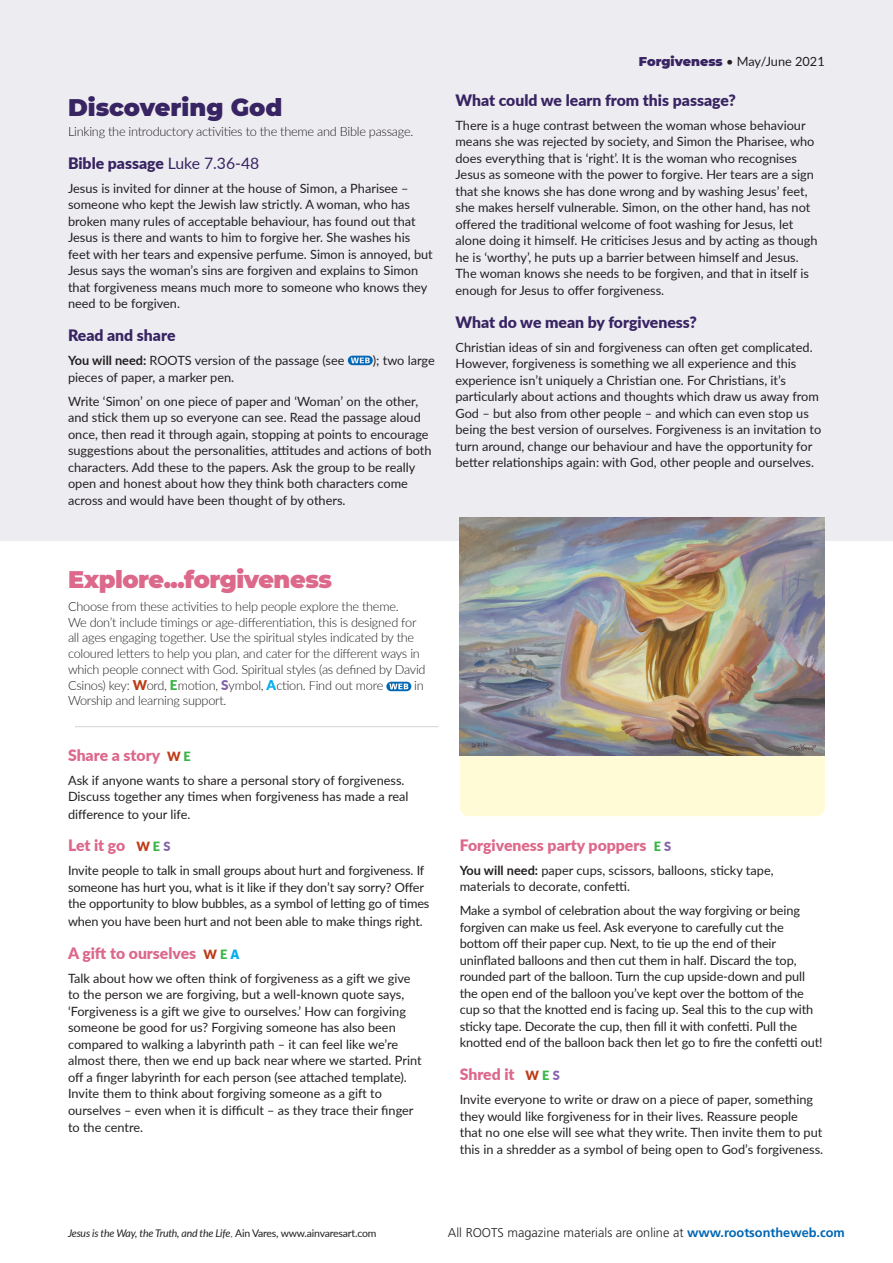
<style>
.page{position:relative;width:893px;height:1263px;background:#fff}
.page>*{position:absolute;margin:0;border:0;box-sizing:border-box;transform-origin:0 0}
._2020_BODY_TEXT{font:900 24px "Montserrat";letter-spacing:-.02em;color:#dc688b}
._2020_BODY_TEXT-2{font:900 24px "Montserrat";color:#382462}
._2020_BODY_TEXT-3{font:900 15.75px "Lato";color:#382462}
._2020_BODY_TEXT-4{font:900 15.75px "Lato";color:#dc688b}
._2020_BODY_TEXT-5{font:12.75px/16.5px "Lato";color:#231f20}
._2020_BODY_TEXT-6{font:300 12.75px/15.8px "Lato";letter-spacing:-.02em;color:#231f20}
._2020_footer_right{font:300 12.75px "Frutiger LT Std";color:#231f20}
._2020_BODY_TEXT-7{font:italic 10.5px "Lato";letter-spacing:-.02em;color:#231f20}
.s1{font-weight:400}
.s2{font-weight:700}
.s3{font-family:"Montserrat";font-weight:900;color:#382462}
.s4{font-weight:900;font-size:13.5px;color:#bd3b17}
.s5{font-weight:900;font-size:13.5px;color:#3ab54a}
.s6{font-weight:900;font-size:13.5px;color:#8361aa}
.s7{font-weight:900;font-size:13.5px;color:#00aeef}
.s8{font-size:12.75px;color:#bd3b17}
.s9{font-size:12.75px;color:#3ab54a}
.s10{font-size:12.75px;color:#8361aa}
.s11{font-family:"Frutiger LT Std";font-stretch:condensed;font-size:13.5px;color:#00aeef}
.s12{font-weight:300;font-style:normal}
.s13{font-style:normal}
.s14{font-weight:700;color:#0166b3}
</style>
<div class="page">
<div style="left:0;top:0;width:893px;height:540px;background:#edecf1"></div>
<div style="left:460px;top:726px;width:365px;height:90px;background:#fffbd6;border-radius:9px"></div>
<hr style="left:75px;top:726px;width:364px;height:1px;background:#d1d2d4">
<img style="left:460px;top:518px;width:365px;height:238px">
<svg style="left:348px;top:356px;width:25px;height:9px"></svg>
<svg style="left:386px;top:682px;width:25px;height:9px"></svg>
<p class="_2020_BODY_TEXT-2" style="left:68px;top:90px;width:216px">Discovering God</p>
<p class="_2020_BODY_TEXT-6" style="left:68px;top:123px;width:347px">Linking the introductory activities to the theme and Bible passage.</p>
<p class="_2020_BODY_TEXT-3" style="left:68px;top:151px;width:193px">Bible passage <span class="s1">Luke 7.36-48</span></p>
<p class="_2020_BODY_TEXT-5" style="left:68px;top:179px;width:366px">Jesus is invited for dinner at the house of Simon, a Pharisee – someone who kept the Jewish law strictly. A woman, who has broken many rules of acceptable behaviour, has found out that Jesus is there and wants to him to forgive her. She washes his feet with her tears and expensive perfume. Simon is annoyed, but Jesus says the woman’s sins are forgiven and explains to Simon that forgiveness means much more to someone who knows they need to be forgiven.</p>
<p class="_2020_BODY_TEXT-3" style="left:68px;top:324px;width:109px">Read and share</p>
<p class="_2020_BODY_TEXT-5" style="left:68px;top:352px;width:278px"><span class="s2">You will need:</span> ROOTS version of the passage (see</p>
<p class="_2020_BODY_TEXT-5" style="left:373px;top:352px;width:64px">); two large</p>
<p class="_2020_BODY_TEXT-5" style="left:68px;top:368px;width:168px">pieces of paper, a marker pen.</p>
<p class="_2020_BODY_TEXT-5" style="left:68px;top:392px;width:365px">Write ‘Simon’ on one piece of paper and ‘Woman’ on the other, and stick them up so everyone can see. Read the passage aloud once, then read it through again, stopping at points to encourage suggestions about the personalities, attitudes and actions of both characters. Add these to the papers. Ask the group to be really open and honest about how they think both characters come across and would have been thought of by others.</p>
<p class="_2020_BODY_TEXT-5" style="left:639px;top:53px;width:187px"><span class="s3">Forgiveness</span> • May/June 2021</p>
<p class="_2020_BODY_TEXT-3" style="left:455px;top:88px;width:282px">What could we learn from this passage?</p>
<p class="_2020_BODY_TEXT-5" style="left:455px;top:116px;width:364px">There is a huge contrast between the woman whose behaviour means she was rejected by society, and Simon the Pharisee, who does everything that is ‘right’. It is the woman who recognises Jesus as someone with the power to forgive. Her tears are a sign that she knows she has done wrong and by washing Jesus’ feet, she makes herself vulnerable. Simon, on the other hand, has not offered the traditional welcome of foot washing for Jesus, let alone doing it himself. He criticises Jesus and by acting as though he is ‘worthy’, he puts up a barrier between himself and Jesus.<br>The woman knows she needs to be forgiven, and that in itself is enough for Jesus to offer forgiveness.</p>
<p class="_2020_BODY_TEXT-3" style="left:455px;top:310px;width:243px">What do we mean by forgiveness?</p>
<p class="_2020_BODY_TEXT-5" style="left:455px;top:338px;width:367px">Christian ideas of sin and forgiveness can often get complicated.<br>However, forgiveness is something we all experience and this experience isn’t uniquely a Christian one. For Christians, it’s particularly about actions and thoughts which draw us away from God – but also from other people – and which can even stop us being the best version of ourselves. Forgiveness is an invitation to turn around, change our behaviour and have the opportunity for better relationships again: with God, other people and ourselves.</p>
<p class="_2020_BODY_TEXT" style="left:68px;top:561px;width:266px">Explore...forgiveness</p>
<p class="_2020_BODY_TEXT-6" style="left:68px;top:598px;width:359px">Choose from these activities to help people explore the theme.<br>We don’t include timings or age-differentiation, this is designed for all ages engaging together. Use the spiritual styles indicated by the coloured letters to help you plan, and cater for the different ways in which people connect with God. Spiritual styles (as defined by David Csinos) key: <span class="s4">W</span>ord, <span class="s5">E</span>motion, <span class="s6">S</span>ymbol, <span class="s7">A</span>ction. Find out more</p>
<p class="_2020_BODY_TEXT-6" style="left:414px;top:677px;width:11px">in</p>
<p class="_2020_BODY_TEXT-6" style="left:68px;top:692px;width:160px">Worship and learning support.</p>
<p class="_2020_BODY_TEXT-4" style="left:68px;top:743px;width:124px">Share a story <span class="s8">W</span> <span class="s9">E</span></p>
<p class="_2020_BODY_TEXT-5" style="left:68px;top:771px;width:342px">Ask if anyone wants to share a personal story of forgiveness.<br>Discuss together any times when forgiveness has made a real difference to your life.</p>
<p class="_2020_BODY_TEXT-4" style="left:68px;top:834px;width:104px">Let it go <span class="s8">W</span> <span class="s9">E</span> <span class="s10">S</span></p>
<p class="_2020_BODY_TEXT-5" style="left:68px;top:862px;width:363px">Invite people to talk in small groups about hurt and forgiveness. If someone has hurt you, what is it like if they don’t say sorry? Offer the opportunity to blow bubbles, as a symbol of letting go of times when you have been hurt and not been able to make things right.</p>
<p class="_2020_BODY_TEXT-4" style="left:68px;top:941px;width:173px">A gift to ourselves <span class="s8">W</span> <span class="s9">E</span> <span class="s11">A</span></p>
<p class="_2020_BODY_TEXT-5" style="left:68px;top:969px;width:355px">Talk about how we often think of forgiveness as a gift we give to the person we are forgiving, but a well-known quote says, ‘Forgiveness is a gift we give to ourselves.’ How can forgiving someone be good for us? Forgiving someone has also been compared to walking a labyrinth path – it can feel like we’re almost there, then we end up back near where we started. Print off a finger labyrinth for each person (see attached template).<br>Invite them to think about forgiving someone as a gift to ourselves – even when it is difficult – as they trace their finger to the centre.</p>
<p class="_2020_BODY_TEXT-4" style="left:460px;top:833px;width:213px">Forgiveness party poppers <span class="s9">E</span> <span class="s10">S</span></p>
<p class="_2020_BODY_TEXT-5" style="left:460px;top:861px;width:315px"><span class="s2">You will need:</span> paper cups, scissors, balloons, sticky tape, materials to decorate, confetti.</p>
<p class="_2020_BODY_TEXT-5" style="left:460px;top:902px;width:364px">Make a symbol of celebration about the way forgiving or being forgiven can make us feel. Ask everyone to carefully cut the bottom off their paper cup. Next, to tie up the end of their uninflated balloons and then cut them in half. Discard the top, rounded part of the balloon. Turn the cup upside-down and pull the open end of the balloon you’ve kept over the bottom of the cup so that the knotted end is facing up. Seal this to the cup with sticky tape. Decorate the cup, then fill it with confetti. Pull the knotted end of the balloon back then let go to fire the confetti out!</p>
<p class="_2020_BODY_TEXT-4" style="left:460px;top:1062px;width:101px">Shred it <span class="s8">W</span> <span class="s9">E</span> <span class="s10">S</span></p>
<p class="_2020_BODY_TEXT-5" style="left:460px;top:1091px;width:365px">Invite everyone to write or draw on a piece of paper, something they would like forgiveness for in their lives. Reassure people that no one else will see what they write. Then invite them to put this in a shredder as a symbol of being open to God’s forgiveness.</p>
<p class="_2020_BODY_TEXT-7" style="left:68px;top:1225px;width:310px">Jesus is the Way, the Truth, and the Life<span class="s12">,</span> <span class="s13">Ain Vares, www.ainvaresart.com</span></p>
<p class="_2020_footer_right" style="left:448px;top:1226px;width:398px">All ROOTS magazine materials are online at <span class="s14">www.rootsontheweb.com</span></p>
</div>
